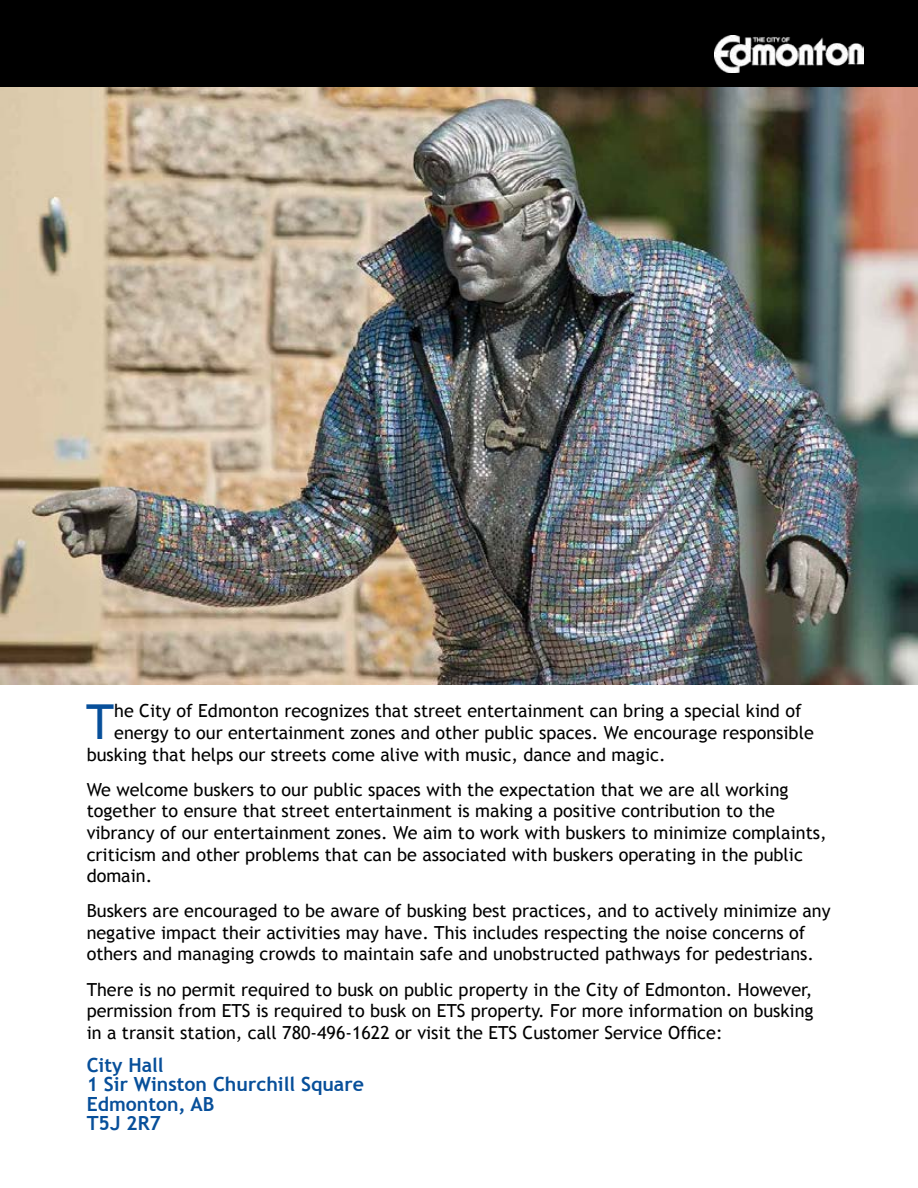
<style>
.page{position:relative;width:918px;height:1188px;background:#fff}
.page>*{position:absolute;margin:0;border:0;box-sizing:border-box;transform-origin:0 0}
.t1{font:48.15px "Trebuchet MS";color:#074f9a}
.t2{font:700 19.5px "Trebuchet MS";color:#074f9a}
.t3{font:18px/21.6px "Trebuchet MS";color:#000}
</style>
<div class="page">
<img style="left:0;top:86px;width:918px;height:598px">
<div style="left:0;top:0;width:918px;height:86px;background:#000"></div>
<img style="left:715px;top:35px;width:149px;height:38px">
<p class="t1" style="left:86px;top:694px;width:29px">T</p>
<p class="t3" style="left:114px;top:701px;width:689px">he City of Edmonton recognizes that street entertainment can bring a special kind of</p>
<p class="t3" style="left:114px;top:722px;width:701px">energy to our entertainment zones and other public spaces. We encourage responsible</p>
<p class="t3" style="left:87px;top:744px;width:580px">busking that helps our streets come alive with music, dance and magic.</p>
<p class="t3" style="left:87px;top:779px;width:742px">We welcome buskers to our public spaces with the expectation that we are all working together to ensure that street entertainment is making a positive contribution to the vibrancy of our entertainment zones. We aim to work with buskers to minimize complaints, criticism and other problems that can be associated with buskers operating in the public domain.</p>
<p class="t3" style="left:87px;top:900px;width:745px">Buskers are encouraged to be aware of busking best practices, and to actively minimize any negative impact their activities may have. This includes respecting the noise concerns of others and managing crowds to maintain safe and unobstructed pathways for pedestrians.</p>
<p class="t3" style="left:87px;top:979px;width:728px;text-align:justify">There is no permit required to busk on public property in the City of Edmonton. However, permission from ETS is required to busk on ETS property. For more information on busking in a transit station, call 780-496-1622 or visit the ETS Customer Service Office:</p>
<p class="t2" style="left:87px;top:1053px;width:78px">City Hall</p>
<p class="t2" style="left:87px;top:1072px;width:279px">1 Sir Winston Churchill Square</p>
<p class="t2" style="left:87px;top:1092px;width:129px">Edmonton, AB</p>
<p class="t2" style="left:87px;top:1111px;width:76px">T5J 2R7</p>
</div>
